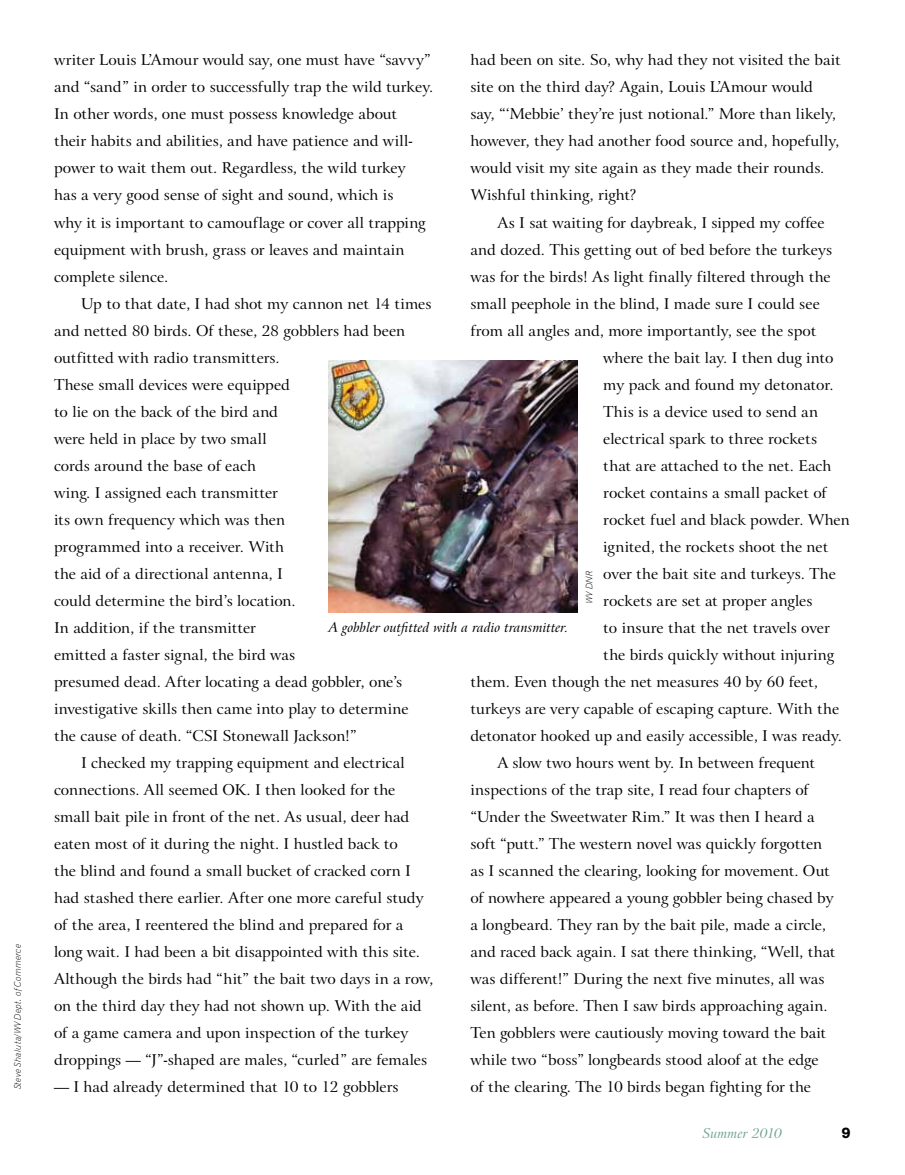
<style>
.page{position:relative;width:905px;height:1175px;background:#fff}
.page>*{position:absolute;margin:0;border:0;box-sizing:border-box;transform-origin:0 0}
.t1{font:15px/27px "Arrus BT";color:#000}
.t2{font:15px "Gothic 725 BT Black A";color:#000}
.t3{font:italic 13.5px "Arrus BT";color:#000}
.t4{font:italic 13.5px "Arrus BT";letter-spacing:-.005em;color:#72a492}
.t5{font:9px "Gothic 720 BT Light Italic B";letter-spacing:.015em;color:#000}
</style>
<div class="page">
<img style="left:328px;top:360px;width:249px;height:252px">
<p class="t5" style="left:12px;top:1089px;width:147px;rotate:-90deg">Steve Shaluta/WV Dept. of Commerce</p>
<p class="t1" style="left:470px;top:47px;width:371px">had been on site. So, why had they not visited the bait site on the third day? Again, Louis L’Amour would say, “‘Mebbie’ they’re just notional.” More than likely, however, they had another food source and, hopefully, would visit my site again as they made their rounds.<br>Wishful thinking, right?</p>
<p class="t1" style="left:497px;top:209px;width:329px">As I sat waiting for daybreak, I sipped my coffee</p>
<p class="t1" style="left:470px;top:236px;width:363px">and dozed. This getting out of bed before the turkeys</p>
<p class="t1" style="left:470px;top:263px;width:362px">was for the birds! As light finally filtered through the</p>
<p class="t1" style="left:470px;top:290px;width:351px">small peephole in the blind, I made sure I could see</p>
<p class="t1" style="left:470px;top:317px;width:347px">from all angles and, more importantly, see the spot</p>
<p class="t1" style="left:603px;top:344px;width:232px">where the bait lay. I then dug into</p>
<p class="t1" style="left:603px;top:371px;width:232px">my pack and found my detonator.</p>
<p class="t1" style="left:603px;top:398px;width:216px">This is a device used to send an</p>
<p class="t1" style="left:603px;top:425px;width:215px">electrical spark to three rockets</p>
<p class="t1" style="left:603px;top:452px;width:230px">that are attached to the net. Each</p>
<p class="t1" style="left:603px;top:479px;width:225px">rocket contains a small packet of</p>
<p class="t1" style="left:603px;top:506px;width:248px">rocket fuel and black powder. When</p>
<p class="t1" style="left:603px;top:533px;width:226px">ignited, the rockets shoot the net</p>
<p class="t1" style="left:603px;top:560px;width:234px">over the bait site and turkeys. The</p>
<p class="t1" style="left:603px;top:587px;width:210px">rockets are set at proper angles</p>
<p class="t1" style="left:603px;top:614px;width:228px">to insure that the net travels over</p>
<p class="t1" style="left:603px;top:641px;width:232px">the birds quickly without injuring</p>
<p class="t1" style="left:470px;top:668px;width:349px">them. Even though the net measures 40 by 60 feet,</p>
<p class="t1" style="left:470px;top:695px;width:370px">turkeys are very capable of escaping capture. With the</p>
<p class="t1" style="left:470px;top:722px;width:373px">detonator hooked up and easily accessible, I was ready.</p>
<p class="t1" style="left:497px;top:749px;width:319px">A slow two hours went by. In between frequent</p>
<p class="t1" style="left:470px;top:776px;width:340px">inspections of the trap site, I read four chapters of</p>
<p class="t1" style="left:470px;top:803px;width:345px">“Under the Sweetwater Rim.” It was then I heard a</p>
<p class="t1" style="left:470px;top:830px;width:353px">soft “putt.” The western novel was quickly forgotten</p>
<p class="t1" style="left:470px;top:857px;width:361px">as I scanned the clearing, looking for movement. Out</p>
<p class="t1" style="left:470px;top:884px;width:365px">of nowhere appeared a young gobbler being chased by</p>
<p class="t1" style="left:470px;top:911px;width:357px">a longbeard. They ran by the bait pile, made a circle,</p>
<p class="t1" style="left:470px;top:938px;width:366px">and raced back again. I sat there thinking, “Well, that</p>
<p class="t1" style="left:470px;top:965px;width:355px">was different!” During the next five minutes, all was</p>
<p class="t1" style="left:470px;top:992px;width:359px">silent, as before. Then I saw birds approaching again.</p>
<p class="t1" style="left:470px;top:1019px;width:357px">Ten gobblers were cautiously moving toward the bait</p>
<p class="t1" style="left:470px;top:1046px;width:350px">while two “boss” longbeards stood aloof at the edge</p>
<p class="t1" style="left:470px;top:1073px;width:342px">of the clearing. The 10 birds began fighting for the</p>
<p class="t1" style="left:54px;top:47px;width:381px">writer Louis L’Amour would say, one must have “savvy” and “sand” in order to successfully trap the wild turkey.<br>In other words, one must possess knowledge about<br>their habits and abilities, and have patience and will&shy;power to wait them out. Regardless, the wild turkey<br>has a very good sense of sight and sound, which is<br>why it is important to camouflage or cover all trapping equipment with brush, grass or leaves and maintain complete silence.</p>
<p class="t1" style="left:81px;top:290px;width:352px">Up to that date, I had shot my cannon net 14 times</p>
<p class="t1" style="left:54px;top:317px;width:353px">and netted 80 birds. Of these, 28 gobblers had been</p>
<p class="t1" style="left:54px;top:344px;width:227px">outfitted with radio transmitters.</p>
<p class="t1" style="left:54px;top:371px;width:237px">These small devices were equipped</p>
<p class="t1" style="left:54px;top:398px;width:225px">to lie on the back of the bird and</p>
<p class="t1" style="left:54px;top:425px;width:214px">were held in place by two small</p>
<p class="t1" style="left:54px;top:452px;width:203px">cords around the base of each</p>
<p class="t1" style="left:54px;top:479px;width:225px">wing. I assigned each transmitter</p>
<p class="t1" style="left:54px;top:506px;width:232px">its own frequency which was then</p>
<p class="t1" style="left:54px;top:533px;width:232px">programmed into a receiver. With</p>
<p class="t1" style="left:54px;top:560px;width:230px">the aid of a directional antenna, I</p>
<p class="t1" style="left:54px;top:587px;width:243px">could determine the bird’s location.</p>
<p class="t1" style="left:54px;top:614px;width:203px">In addition, if the transmitter</p>
<p class="t1" style="left:54px;top:641px;width:243px">emitted a faster signal, the bird was</p>
<p class="t1" style="left:54px;top:668px;width:350px">presumed dead. After locating a dead gobbler, one’s</p>
<p class="t1" style="left:54px;top:695px;width:356px">investigative skills then came into play to determine</p>
<p class="t1" style="left:54px;top:722px;width:304px">the cause of death. “CSI Stonewall Jackson!”</p>
<p class="t1" style="left:81px;top:749px;width:325px">I checked my trapping equipment and electrical</p>
<p class="t1" style="left:54px;top:776px;width:343px">connections. All seemed OK. I then looked for the</p>
<p class="t1" style="left:54px;top:803px;width:357px">small bait pile in front of the net. As usual, deer had</p>
<p class="t1" style="left:54px;top:830px;width:345px">eaten most of it during the night. I hustled back to</p>
<p class="t1" style="left:54px;top:857px;width:358px">the blind and found a small bucket of cracked corn I</p>
<p class="t1" style="left:54px;top:884px;width:371px">had stashed there earlier. After one more careful study</p>
<p class="t1" style="left:54px;top:911px;width:351px">of the area, I reentered the blind and prepared for a</p>
<p class="t1" style="left:54px;top:938px;width:367px">long wait. I had been a bit disappointed with this site.</p>
<p class="t1" style="left:54px;top:965px;width:381px">Although the birds had “hit” the bait two days in a row,</p>
<p class="t1" style="left:54px;top:992px;width:369px">on the third day they had not shown up. With the aid</p>
<p class="t1" style="left:54px;top:1019px;width:356px">of a game camera and upon inspection of the turkey</p>
<p class="t1" style="left:54px;top:1046px;width:374px">droppings — “J”-shaped are males, “curled” are females</p>
<p class="t1" style="left:54px;top:1073px;width:346px">— I had already determined that 10 to 12 gobblers</p>
<p class="t5" style="left:584px;top:603px;width:34px;rotate:-90deg">WV DNR</p>
<p class="t3" style="left:328px;top:618px;width:241px">A gobbler outfitted with a radio transmitter.</p>
<p class="t4" style="left:702px;top:1124px;width:81px">Summer 2010</p>
<p class="t2" style="left:841px;top:1123px;width:11px">9</p>
</div>
